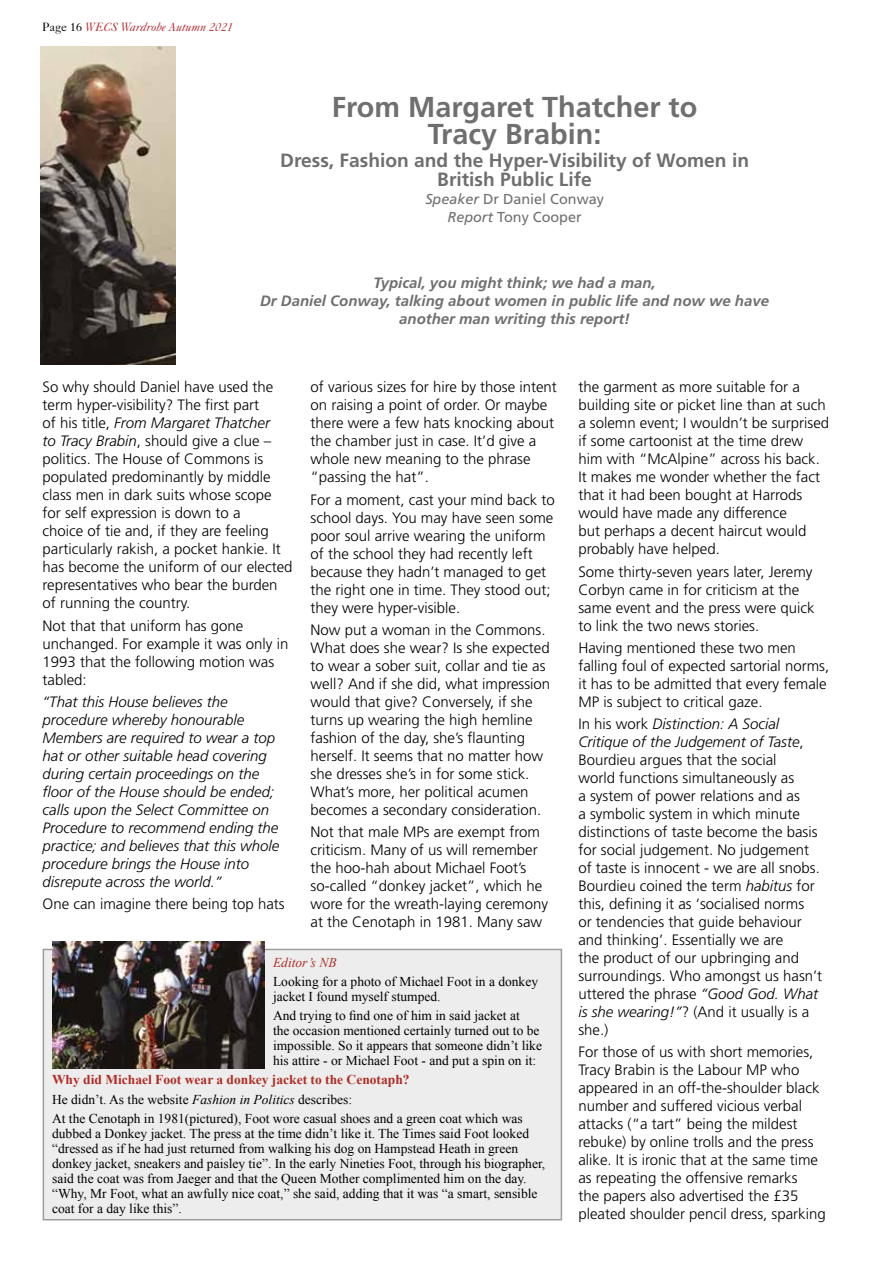
<style>
.page{position:relative;width:893px;height:1263px;background:#fff}
.page>*{position:absolute;margin:0;border:0;box-sizing:border-box;transform-origin:0 0}
.t1{font:700 28.8px/27.5px "Frutiger";color:#706f6f;text-align:center}
.t2{font:700 19.2px/19.2px "Frutiger";color:#706f6f;text-align:center}
.t3{font:300 15px/18px "Frutiger";color:#000}
.t4{font:italic 300 15px/18px "Frutiger";color:#000}
.t5{font:italic 700 15px/18px "Frutiger";color:#706f6f;text-align:center}
.t6{font:14.4px/17.9px "Frutiger";color:#706f6f;text-align:center}
.t7{font:13.5px/15px "Times New Roman";color:#000}
.t8{font:italic 13.5px "Times New Roman";color:#af2c25}
.t9{font:italic 12px "Caslon Five Forty";color:#b22a2e}
.s1{font-style:normal;color:#000}
.s2{font-style:italic}
.s3{font-weight:700;color:#af2c25}
</style>
<div class="page">
<div style="left:43px;top:949px;width:519px;height:271px;background:#ededed;border:2px solid #9d9d9c"></div>
<img style="left:53px;top:941px;width:211px;height:127px">
<img style="left:40px;top:47px;width:136px;height:317px">
<p class="t9" style="left:43px;top:19px;width:192px"><span class="s1">Page 16</span> WECS Wardrobe Autumn 2021</p>
<h1 class="t1" style="left:332px;top:93px;width:367px">From Margaret Thatcher to<br>Tracy Brabin:</h1>
<p class="t2" style="left:280px;top:150px;width:470px">Dress, Fashion and the Hyper-Visibility of Women in<br>British Public Life</p>
<p class="t6" style="left:425px;top:190px;width:180px"><span class="s2">Speaker</span> Dr Daniel Conway<br><span class="s2">Report</span> Tony Cooper</p>
<p class="t5" style="left:260px;top:273px;width:511px">Typical, you might think; we had a man,<br>Dr Daniel Conway, talking about women in public life and now we have another man writing this report!</p>
<p class="t3" style="left:43px;top:378px;width:252px">So why should Daniel have used the term hyper-visibility? The first part<br>of his title, <span class="s2">From Margaret Thatcher<br>to Tracy Brabin</span>, should give a clue – politics. The House of Commons is populated predominantly by middle class men in dark suits whose scope for self expression is down to a<br>choice of tie and, if they are feeling particularly rakish, a pocket hankie. It has become the uniform of our elected representatives who bear the burden of running the country.</p>
<p class="t3" style="left:43px;top:616px;width:247px">Not that that uniform has gone unchanged. For example it was only in<br>1993 that the following motion was tabled:</p>
<p class="t4" style="left:43px;top:693px;width:238px">“That this House believes the procedure whereby honourable Members are required to wear a top hat or other suitable head covering during certain proceedings on the floor of the House should be ended; calls upon the Select Committee on Procedure to recommend ending the practice; and believes that this whole procedure brings the House into disrepute across the world.”</p>
<p class="t3" style="left:43px;top:895px;width:244px">One can imagine there being top hats</p>
<p class="t3" style="left:310px;top:378px;width:248px">of various sizes for hire by those intent on raising a point of order. Or maybe there were a few hats knocking about the chamber just in case. It’d give a whole new meaning to the phrase “passing the hat”.</p>
<p class="t3" style="left:310px;top:490px;width:246px">For a moment, cast your mind back to school days. You may have seen some poor soul arrive wearing the uniform of the school they had recently left because they hadn’t managed to get the right one in time. They stood out; they were hyper-visible.</p>
<p class="t3" style="left:310px;top:621px;width:241px">Now put a woman in the Commons.<br>What does she wear? Is she expected to wear a sober suit, collar and tie as well? And if she did, what impression would that give? Conversely, if she turns up wearing the high hemline fashion of the day, she’s flaunting herself. It seems that no matter how she dresses she’s in for some stick.<br>What’s more, her political acumen becomes a secondary consideration.</p>
<p class="t3" style="left:310px;top:823px;width:239px">Not that male MPs are exempt from criticism. Many of us will remember the hoo-hah about Michael Foot’s so-called “donkey jacket”, which he wore for the wreath-laying ceremony at the Cenotaph in 1981. Many saw</p>
<p class="t8" style="left:273px;top:953px;width:65px">Editor’s NB</p>
<p class="t7" style="left:273px;top:974px;width:267px">Looking for a photo of Michael Foot in a donkey jacket I found myself stumped.</p>
<p class="t7" style="left:273px;top:1008px;width:270px">And trying to find one of him in said jacket at<br>the occasion mentioned certainly turned out to be impossible. So it appears that someone didn’t like his attire - or Michael Foot - and put a spin on it:</p>
<p class="t7" style="left:52px;top:1070px;width:472px;line-height:19.2px"><span class="s3">Why did Michael Foot wear a donkey jacket to the Cenotaph?<br></span>He didn’t. As the website <span class="s2">Fashion in Politics</span> describes:<br>At the Cenotaph in 1981(pictured), Foot wore casual shoes and a green coat which was</p>
<p class="t7" style="left:52px;top:1126px;width:495px">dubbed a Donkey jacket. The press at the time didn’t like it. The Times said Foot looked “dressed as if he had just returned from walking his dog on Hampstead Heath in green donkey jacket, sneakers and paisley tie”. In the early Nineties Foot, through his biographer, said the coat was from Jaeger and that the Queen Mother complimented him on the day. “Why, Mr Foot, what an awfully nice coat,” she said, adding that it was “a smart, sensible coat for a day like this”.</p>
<p class="t3" style="left:578px;top:378px;width:252px">the garment as more suitable for a building site or picket line than at such a solemn event; I wouldn’t be surprised if some cartoonist at the time drew him with “McAlpine” across his back.<br>It makes me wonder whether the fact that it had been bought at Harrods would have made any difference<br>but perhaps a decent haircut would probably have helped.</p>
<p class="t3" style="left:578px;top:562px;width:238px">Some thirty-seven years later, Jeremy Corbyn came in for criticism at the same event and the press were quick to link the two news stories.</p>
<p class="t3" style="left:578px;top:639px;width:252px">Having mentioned these two men falling foul of expected sartorial norms, it has to be admitted that every female MP is subject to critical gaze.</p>
<p class="t3" style="left:578px;top:715px;width:245px">In his work <span class="s2">Distinction: A Social Critique of the Judgement of Taste</span>, Bourdieu argues that the social<br>world functions simultaneously as<br>a system of power relations and as<br>a symbolic system in which minute distinctions of taste become the basis for social judgement. No judgement of taste is innocent - we are all snobs.<br>Bourdieu coined the term <span class="s2">habitus</span> for this, defining it as ‘socialised norms<br>or tendencies that guide behaviour and thinking’. Essentially we are<br>the product of our upbringing and surroundings. Who amongst us hasn’t uttered the phrase <span class="s2">“Good God. What is she wearing!”</span>? (And it usually is a she.)</p>
<p class="t3" style="left:578px;top:1043px;width:249px">For those of us with short memories, Tracy Brabin is the Labour MP who appeared in an off-the-shoulder black number and suffered vicious verbal attacks (“a tart” being the mildest rebuke) by online trolls and the press alike. It is ironic that at the same time as repeating the offensive remarks<br>the papers also advertised the £35 pleated shoulder pencil dress, sparking</p>
</div>
